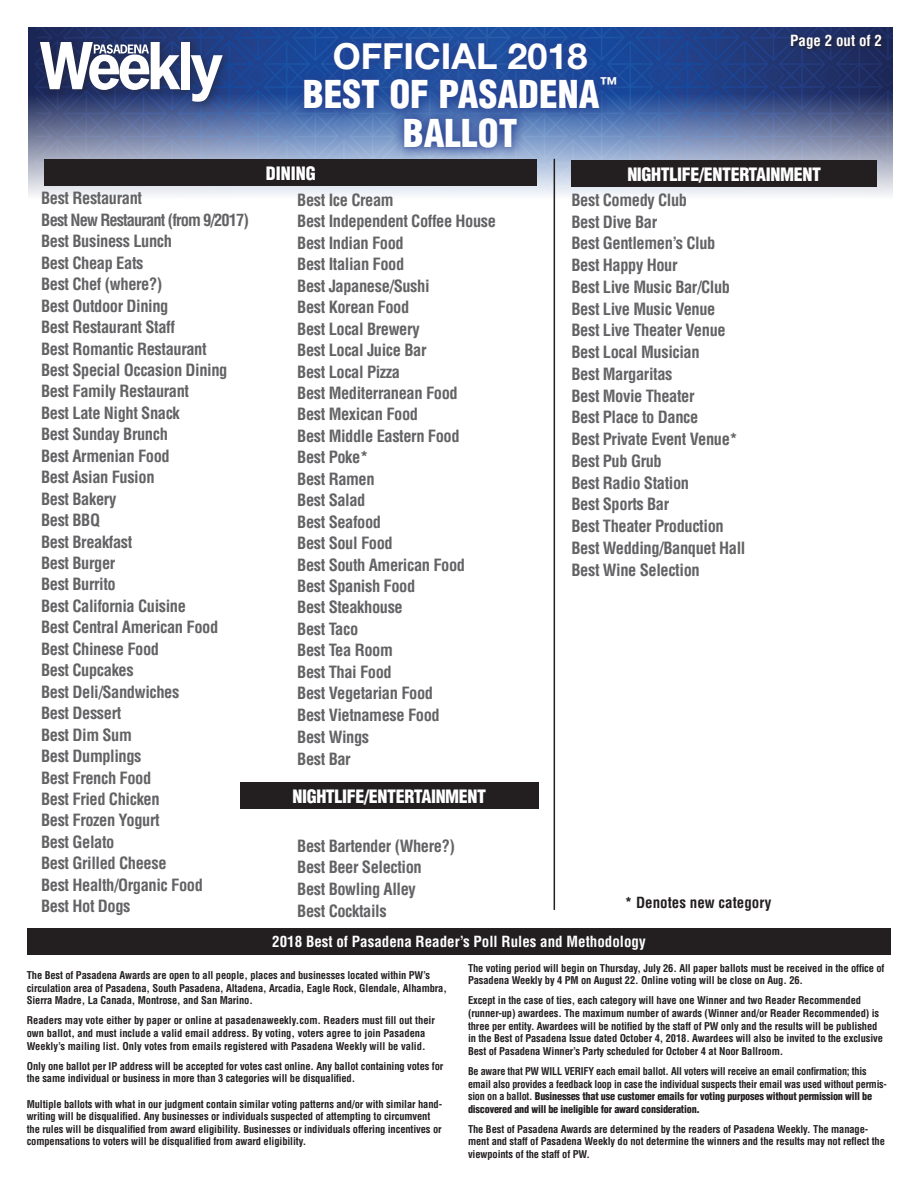
<style>
.page{position:relative;width:918px;height:1188px;background:#fff}
.page>*{position:absolute;margin:0;border:0;box-sizing:border-box;transform-origin:0 0}
.t1{font:900 condensed 37.5px "Helvetica";color:#fff}
.t2{font:700 36px "Helvetica Neue";color:#fff}
.t3{font:900 condensed 18px "Helvetica";letter-spacing:-.02em;color:#fff}
.t4{font:700 18px "Helvetica Neue";color:#fff}
.t5{font:700 condensed 16.5px/21.5px "Helvetica";letter-spacing:-.025em;color:#636366}
.t6{font:700 condensed 15px "Helvetica";color:#fff}
.t7{font:700 condensed 15px "Helvetica";color:#231f20}
.t8{font:700 condensed 10.5px/12.6px "Helvetica";letter-spacing:-.01em;color:#231f20}
.s1{font-weight:900}
</style>
<div class="page">
<img style="left:28px;top:27px;width:864px;height:172px">
<svg style="left:788px;top:32px;width:99px;height:23px;background:#202c59"></svg>
<div style="left:34px;top:36px;width:198px;height:76px;background:#231f20;opacity:.48"></div>
<div style="left:181px;top:42px;width:9px;height:47px;background:#fff"></div>
<svg style="left:191px;top:55px;width:32px;height:47px"></svg>
<svg style="left:40px;top:42px;width:140px;height:48px"></svg>
<div style="left:571px;top:160px;width:306px;height:27px;background:#231f20"></div>
<div style="left:240px;top:782px;width:299px;height:27px;background:#231f20"></div>
<hr style="left:554px;top:159px;width:1px;height:751px;background:#231f20">
<div style="left:27px;top:928px;width:864px;height:27px;background:#231f20"></div>
<div style="left:44px;top:159px;width:493px;height:27px;background:#231f20"></div>
<svg style="left:292px;top:31px;width:336px;height:129px;background:#3c60a6"></svg>
<h2 class="t2" style="left:333px;top:34px;width:256px">OFFICIAL 2018</h2>
<h1 class="t1" style="left:303px;top:71px;width:298px">BEST OF PASADENA</h1>
<h3 class="t4" style="left:600px;top:73px;width:19px">™</h3>
<h1 class="t1" style="left:403px;top:110px;width:116px">BALLOT</h1>
<h3 class="t3" style="left:266px;top:162px;width:52px">DINING</h3>
<h3 class="t6" style="left:790px;top:32px;width:93px">Page 2 out of 2</h3>
<h3 class="t3" style="left:627px;top:163px;width:195px">NIGHTLIFE/ENTERTAINMENT</h3>
<p class="t5" style="left:41px;top:188px;width:209px">Best Restaurant<br>Best New Restaurant (from 9/2017)<br>Best Business Lunch<br>Best Cheap Eats<br>Best Chef (where?)<br>Best Outdoor Dining<br>Best Restaurant Staff<br>Best Romantic Restaurant<br>Best Special Occasion Dining<br>Best Family Restaurant<br>Best Late Night Snack<br>Best Sunday Brunch<br>Best Armenian Food<br>Best Asian Fusion<br>Best Bakery<br>Best BBQ<br>Best Breakfast<br>Best Burger<br>Best Burrito<br>Best California Cuisine<br>Best Central American Food<br>Best Chinese Food<br>Best Cupcakes<br>Best Deli/Sandwiches<br>Best Dessert<br>Best Dim Sum<br>Best Dumplings<br>Best French Food<br>Best Fried Chicken<br>Best Frozen Yogurt<br>Best Gelato<br>Best Grilled Cheese<br>Best Health/Organic Food<br>Best Hot Dogs</p>
<p class="t5" style="left:297px;top:189px;width:200px">Best Ice Cream<br>Best Independent Coffee House<br>Best Indian Food<br>Best Italian Food<br>Best Japanese/Sushi<br>Best Korean Food<br>Best Local Brewery<br>Best Local Juice Bar<br>Best Local Pizza<br>Best Mediterranean Food<br>Best Mexican Food<br>Best Middle Eastern Food<br>Best Poke*<br>Best Ramen<br>Best Salad<br>Best Seafood<br>Best Soul Food<br>Best South American Food<br>Best Spanish Food<br>Best Steakhouse<br>Best Taco<br>Best Tea Room<br>Best Thai Food<br>Best Vegetarian Food<br>Best Vietnamese Food<br>Best Wings<br>Best Bar</p>
<h3 class="t3" style="left:292px;top:785px;width:195px">NIGHTLIFE/ENTERTAINMENT</h3>
<h3 class="t5" style="left:297px;top:835px;width:159px">Best Bartender (Where?)<br>Best Beer Selection<br>Best Bowling Alley<br>Best Cocktails</h3>
<p class="t5" style="left:572px;top:189px;width:176px">Best Comedy Club<br>Best Dive Bar<br>Best Gentlemen’s Club<br>Best Happy Hour<br>Best Live Music Bar/Club<br>Best Live Music Venue<br>Best Live Theater Venue<br>Best Local Musician<br>Best Margaritas<br>Best Movie Theater<br>Best Place to Dance<br>Best Private Event Venue*<br>Best Pub Grub<br>Best Radio Station<br>Best Sports Bar<br>Best Theater Production<br>Best Wedding/Banquet Hall<br>Best Wine Selection</p>
<h3 class="t7" style="left:625px;top:893px;width:148px">* Denotes new category</h3>
<h3 class="t6" style="left:272px;top:933px;width:375px">2018 Best of Pasadena Reader’s Poll Rules and Methodology</h3>
<p class="t8" style="left:27px;top:969px;width:422px">The Best of Pasadena Awards are open to all people, places and businesses located within PW’s circulation area of Pasadena, South Pasadena, Altadena, Arcadia, Eagle Rock, Glendale, Alhambra,<br>Sierra Madre, La Canada, Montrose, and San Marino.</p>
<p class="t8" style="left:27px;top:1014px;width:410px">Readers may vote either by paper or online at pasadenaweekly.com. Readers must fill out their own ballot, and must include a valid email address. By voting, voters agree to join Pasadena<br>Weekly’s mailing list. Only votes from emails registered with Pasadena Weekly will be valid.</p>
<p class="t8" style="left:27px;top:1060px;width:418px">Only one ballot per IP address will be accepted for votes cast online. Any ballot containing votes for the same individual or business in more than 3 categories will be disqualified.</p>
<p class="t8" style="left:27px;top:1097px;width:417px">Multiple ballots with what in our judgment contain similar voting patterns and/or with similar hand&shy;writing will be disqualified. Any businesses or individuals suspected of attempting to circumvent the rules will be disqualified from award eligibility. Businesses or individuals offering incentives or compensations to voters will be disqualified from award eligibility.</p>
<p class="t8" style="left:468px;top:961px;width:418px">The voting period will begin on Thursday, July 26. All paper ballots must be received in the office of<br>Pasadena Weekly by 4 PM on August 22. Online voting will be close on Aug. 26.</p>
<p class="t8" style="left:468px;top:994px;width:417px">Except in the case of ties, each category will have one Winner and two Reader Recommended (runner-up) awardees. The maximum number of awards (Winner and/or Reader Recommended) is three per entity. Awardees will be notified by the staff of PW only and the results will be published in the Best of Pasadena Issue dated October 4, 2018. Awardees will also be invited to the exclusive Best of Pasadena Winner’s Party scheduled for October 4 at Noor Ballroom.</p>
<p class="t8" style="left:468px;top:1065px;width:421px">Be aware that PW WILL VERIFY each email ballot. All voters will receive an email confirmation; this email also provides a feedback loop in case the individual suspects their email was used without permis&shy;sion on a ballot. <span class="s1">Businesses that use customer emails for voting purposes without permission will be discovered and will be ineligible for award consideration.</span></p>
<p class="t8" style="left:468px;top:1123px;width:419px">The Best of Pasadena Awards are determined by the readers of Pasadena Weekly. The manage&shy;ment and staff of Pasadena Weekly do not determine the winners and the results may not reflect the viewpoints of the staff of PW.</p>
</div>
